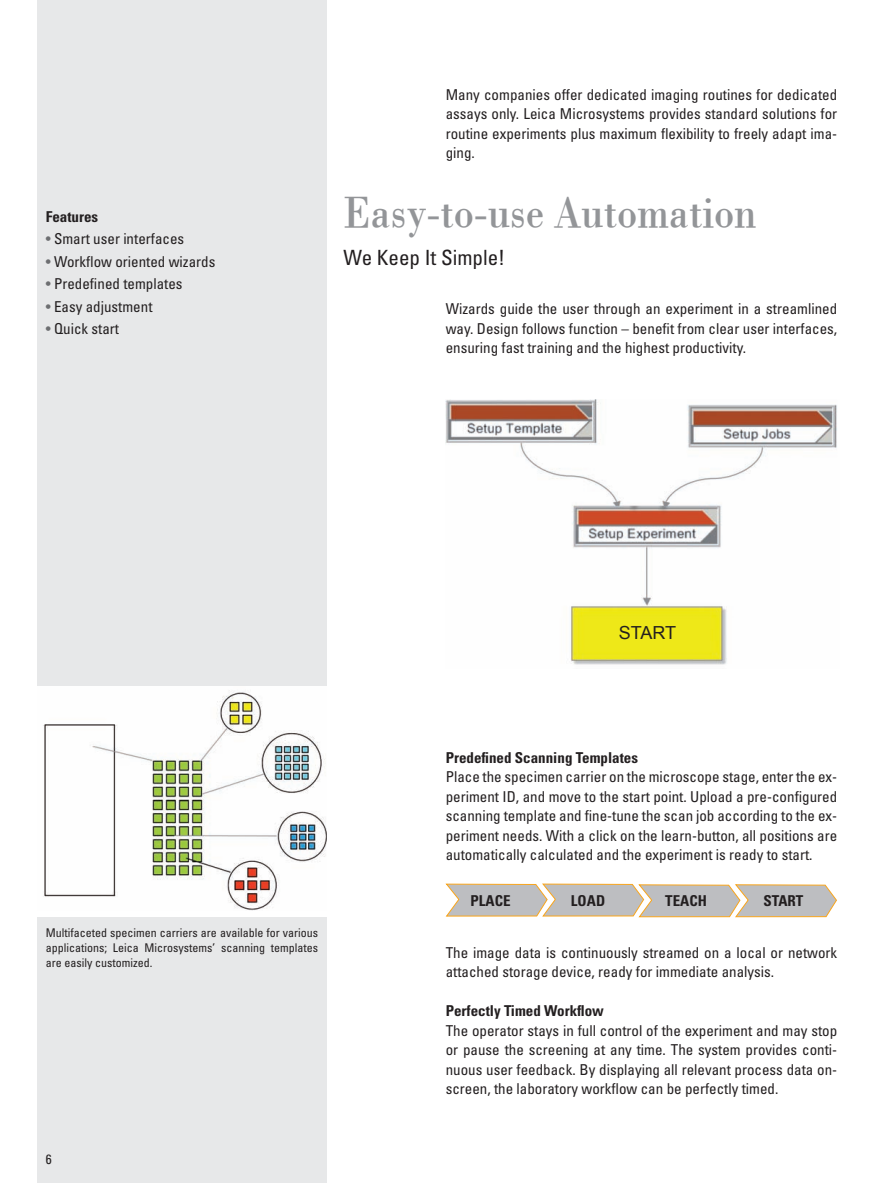
<style>
.page{position:relative;width:883px;height:1183px;background:#fff}
.page>*{position:absolute;margin:0;border:0;box-sizing:border-box;transform-origin:0 0}
.t1{font:45px "Leicana";color:#939598}
.t2{font:condensed 21px "Univers LT Std";color:#231f20}
.t3{font:18px "Arial";letter-spacing:-.01em;color:#231f20}
.t4{font:condensed 15px/19.5px "Univers LT Std";color:#231f20;text-align:justify}
.t5{font:700 condensed 15px "Univers LT Std";color:#231f20}
.t6{font:condensed 13.5px "Univers LT Std";color:#231f20}
.t7{font:condensed 12px/15px "Univers LT Std";color:#231f20;text-align:justify}
.s1{color:#6d6e71}
</style>
<div class="page">
<div style="left:37px;top:0;width:289px;height:1183px;background:#e7e8e9"></div>
<img style="left:445px;top:399px;width:392px;height:266px">
<div style="left:37px;top:686px;width:289px;height:230px;background:#fff"></div>
<img style="left:43px;top:690px;width:283px;height:221px">
<svg style="left:445px;top:883px;width:392px;height:34px"></svg>
<p class="t5" style="left:46px;top:211px;width:54px">Features</p>
<p class="t4" style="left:46px;top:230px;width:140px"><span class="s1">•</span> Smart user interfaces</p>
<p class="t4" style="left:46px;top:253px;width:171px"><span class="s1">•</span> Workflow oriented wizards</p>
<p class="t4" style="left:46px;top:275px;width:138px"><span class="s1">•</span> Predefined templates</p>
<p class="t4" style="left:46px;top:298px;width:108px"><span class="s1">•</span> Easy adjustment</p>
<p class="t4" style="left:46px;top:320px;width:75px"><span class="s1">•</span> Quick start</p>
<p class="t4" style="left:445px;top:86px;width:393px">Many companies offer dedicated imaging routines for dedicated assays only. Leica Microsystems provides standard solutions for routine experiments plus maximum flexibility to freely adapt ima&shy;ging.</p>
<h1 class="t1" style="left:343px;top:185px;width:414px">Easy-to-use Automation</h1>
<h2 class="t2" style="left:343px;top:249px;width:163px">We Keep It Simple!</h2>
<p class="t4" style="left:445px;top:300px;width:393px">Wizards guide the user through an experiment in a streamlined way. Design follows function – benefit from clear user interfaces, ensuring fast training and the highest productivity.</p>
<p class="t7" style="left:46px;top:926px;width:274px">Multifaceted specimen carriers are available for various applications; Leica Microsystems’ scanning templates are easily customized.</p>
<p class="t6" style="left:46px;top:1154px;width:7px">6</p>
<p class="t3" style="left:619px;top:622px;width:59px">START</p>
<p class="t5" style="left:445px;top:752px;width:194px">Predefined Scanning Templates</p>
<p class="t4" style="left:445px;top:768px;width:393px">Place the specimen carrier on the microscope stage, enter the ex&shy;periment ID, and move to the start point. Upload a pre-configured scanning template and fine-tune the scan job according to the ex&shy;periment needs. With a click on the learn-button, all positions are automatically calculated and the experiment is ready to start.</p>
<p class="t5" style="left:470px;top:894px;width:42px">PLACE</p>
<p class="t5" style="left:571px;top:894px;width:36px">LOAD</p>
<p class="t5" style="left:665px;top:894px;width:43px">TEACH</p>
<p class="t5" style="left:763px;top:894px;width:41px">START</p>
<p class="t4" style="left:445px;top:944px;width:393px">The image data is continuously streamed on a local or network attached storage device, ready for immediate analysis.</p>
<p class="t5" style="left:445px;top:1005px;width:160px">Perfectly Timed Workflow</p>
<p class="t4" style="left:445px;top:1022px;width:393px">The operator stays in full control of the experiment and may stop or pause the screening at any time. The system provides conti&shy;nuous user feedback. By displaying all relevant process data on&shy;screen, the laboratory workflow can be perfectly timed.</p>
</div>
